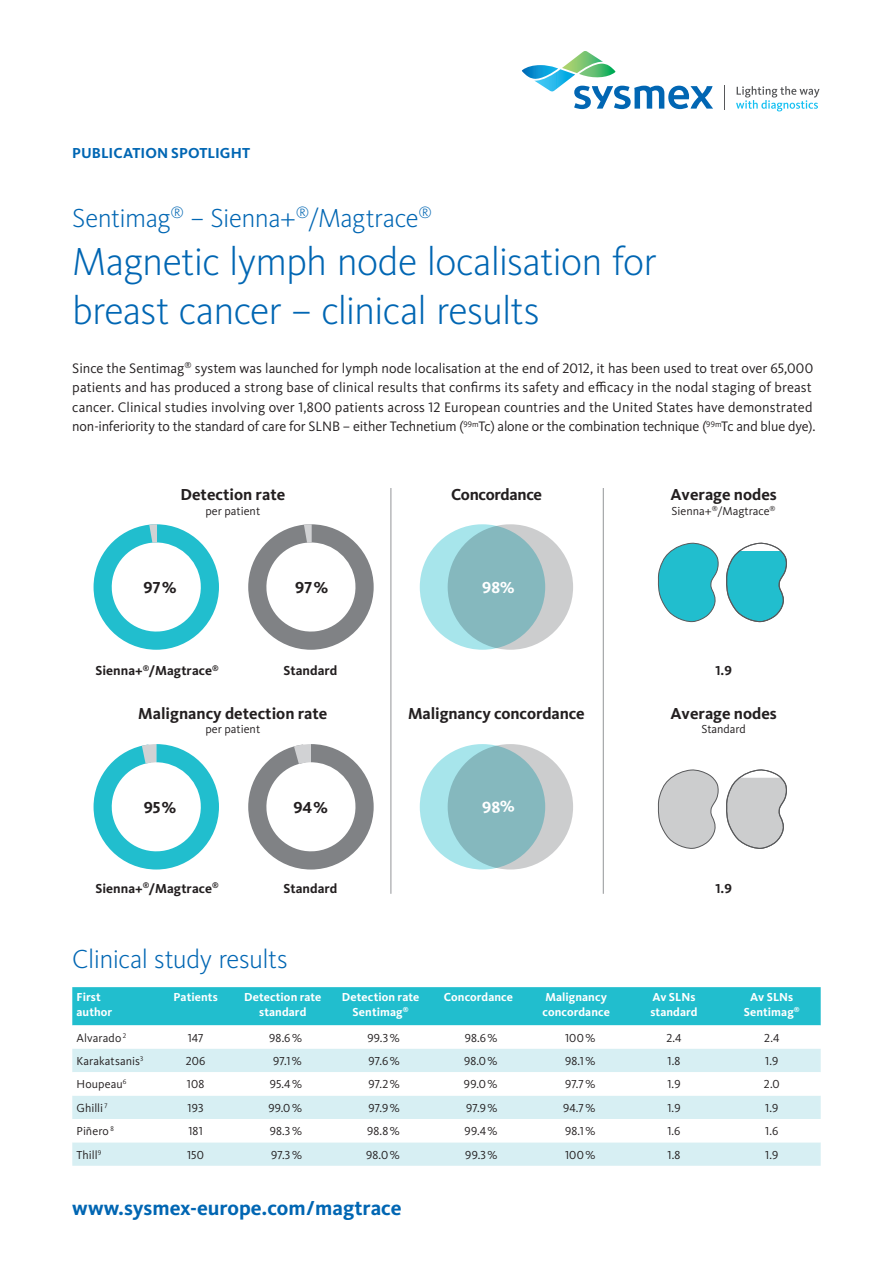
<style>
.page{position:relative;width:893px;height:1263px;background:#fff}
.page>*{position:absolute;margin:0;border:0;box-sizing:border-box;transform-origin:0 0}
.t1{font:300 40.5px/48.8px "Kievit Pro";letter-spacing:-.02em;color:#0166b3}
.t2{font:300 27px "Kievit Pro";letter-spacing:-.02em;color:#0166b3}
.t3{font:700 21px "Kievit Pro";color:#0166b3}
.t4{font:700 16.5px "Kievit Pro";color:#231f20}
.t5{font:700 16.5px "Kievit Pro";letter-spacing:-.02em;color:#231f20}
.t6{font:700 16.5px "Kievit Pro";color:#fff}
.t7{font:700 15px "Kievit Pro";color:#0166b3}
.t8{font:14.25px/19.5px "Kievit Pro";letter-spacing:.005em;color:#231f20}
.t9{font:700 13.5px "Kievit Pro";color:#231f20}
.t10{font:12px "Kievit Pro";color:#231f20}
.t11{font:700 12px/15px "Kievit Pro";letter-spacing:.005em;color:#fff}
</style>
<div class="page">
<svg style="left:522px;top:51px;width:191px;height:58px"></svg>
<svg style="left:724px;top:86px;width:1px;height:24px"></svg>
<svg style="left:736px;top:86px;width:83px;height:25px"></svg>
<svg style="left:94px;top:744px;width:125px;height:125px"></svg>
<svg style="left:248px;top:744px;width:126px;height:125px"></svg>
<hr style="left:603px;top:488px;width:1px;height:406px;background:#939598">
<hr style="left:391px;top:488px;width:1px;height:406px;background:#939598">
<svg style="left:420px;top:524px;width:153px;height:126px"></svg>
<svg style="left:658px;top:769px;width:61px;height:80px"></svg>
<svg style="left:658px;top:542px;width:61px;height:80px"></svg>
<svg style="left:726px;top:542px;width:61px;height:80px"></svg>
<svg style="left:726px;top:769px;width:61px;height:80px"></svg>
<svg style="left:248px;top:524px;width:126px;height:126px"></svg>
<svg style="left:94px;top:524px;width:125px;height:126px"></svg>
<div style="left:72px;top:987px;width:749px;height:39px;background:#21bece"></div>
<div style="left:72px;top:1049px;width:749px;height:117px;background:#d7eff3"></div>
<svg style="left:72px;top:1072px;width:749px;height:70px"></svg>
<svg style="left:420px;top:744px;width:153px;height:125px"></svg>
<p class="t7" style="left:72px;top:144px;width:179px">PUBLICATION SPOTLIGHT</p>
<h2 class="t2" style="left:72px;top:201px;width:361px">Sentimag<sup>®</sup> – Sienna+<sup>®</sup>/Magtrace<sup>®</sup></h2>
<h1 class="t1" style="left:72px;top:237px;width:586px">Magnetic lymph node localisation for breast cancer – clinical results</h1>
<p class="t8" style="left:72px;top:358px;width:745px">Since the Sentimag<sup>®</sup> system was launched for lymph node localisation at the end of 2012, it has been used to treat over 65,000 patients and has produced a strong base of clinical results that confirms its safety and efficacy in the nodal staging of breast cancer. Clinical studies involving over 1,800 patients across 12 European countries and the United States have demonstrated non-inferiority to the standard of care for SLNB – either Technetium (<sup>99m</sup>Tc) alone or the combination technique (<sup>99m</sup>Tc and blue dye).</p>
<p class="t4" style="left:180px;top:485px;width:106px">Detection rate</p>
<p class="t10" style="left:205px;top:503px;width:56px">per patient</p>
<p class="t5" style="left:451px;top:485px;width:93px">Concordance</p>
<p class="t4" style="left:670px;top:485px;width:108px">Average nodes</p>
<p class="t10" style="left:672px;top:503px;width:106px">Sienna+<sup>®</sup>/Magtrace<sup>®</sup></p>
<p class="t4" style="left:144px;top:578px;width:34px">97%</p>
<p class="t4" style="left:295px;top:578px;width:34px">97%</p>
<p class="t6" style="left:482px;top:578px;width:34px">98%</p>
<p class="t9" style="left:95px;top:663px;width:125px">Sienna+<sup>®</sup>/Magtrace<sup>®</sup></p>
<p class="t9" style="left:283px;top:663px;width:55px">Standard</p>
<p class="t9" style="left:715px;top:663px;width:18px">1.9</p>
<p class="t4" style="left:138px;top:703px;width:191px">Malignancy detection rate</p>
<p class="t10" style="left:205px;top:722px;width:56px">per patient</p>
<p class="t4" style="left:408px;top:703px;width:178px">Malignancy concordance</p>
<p class="t4" style="left:670px;top:703px;width:108px">Average nodes</p>
<p class="t10" style="left:701px;top:722px;width:46px">Standard</p>
<p class="t4" style="left:144px;top:797px;width:34px">95%</p>
<p class="t4" style="left:293px;top:797px;width:36px">94%</p>
<p class="t9" style="left:95px;top:880px;width:125px">Sienna+<sup>®</sup>/Magtrace<sup>®</sup></p>
<p class="t9" style="left:283px;top:880px;width:55px">Standard</p>
<p class="t9" style="left:715px;top:880px;width:18px">1.9</p>
<h2 class="t2" style="left:72px;top:942px;width:217px">Clinical study results</h2>
<p class="t11" style="left:77px;top:989px;width:37px">First author</p>
<p class="t11" style="left:173px;top:989px;width:46px">Patients</p>
<p class="t11" style="left:244px;top:989px;width:79px;text-align:center">Detection rate standard</p>
<p class="t11" style="left:342px;top:989px;width:79px;text-align:center">Detection rate<br>Sentimag<sup>®</sup></p>
<p class="t11" style="left:444px;top:989px;width:71px">Concordance</p>
<p class="t11" style="left:542px;top:989px;width:69px">Malignancy concordance</p>
<p class="t11" style="left:650px;top:989px;width:49px">Av SLNs standard</p>
<p class="t11" style="left:744px;top:989px;width:58px;text-align:center">Av SLNs<br>Sentimag<sup>®</sup></p>
<p class="t10" style="left:77px;top:1030px;width:51px">Alvarado <sup>2</sup></p>
<p class="t10" style="left:188px;top:1030px;width:17px">147</p>
<p class="t10" style="left:269px;top:1030px;width:34px">98.6%</p>
<p class="t10" style="left:367px;top:1030px;width:34px">99.3%</p>
<p class="t10" style="left:465px;top:1030px;width:34px">98.6%</p>
<p class="t10" style="left:565px;top:1030px;width:32px">100%</p>
<p class="t10" style="left:666px;top:1030px;width:17px">2.4</p>
<p class="t10" style="left:764px;top:1030px;width:17px">2.4</p>
<p class="t10" style="left:77px;top:1054px;width:68px">Karakatsanis<sup>3</sup></p>
<p class="t10" style="left:186px;top:1054px;width:21px">206</p>
<p class="t10" style="left:273px;top:1054px;width:30px">97.1%</p>
<p class="t10" style="left:369px;top:1054px;width:33px">97.6%</p>
<p class="t10" style="left:464px;top:1054px;width:35px">98.0%</p>
<p class="t10" style="left:565px;top:1054px;width:32px">98.1%</p>
<p class="t10" style="left:667px;top:1054px;width:14px">1.8</p>
<p class="t10" style="left:765px;top:1054px;width:15px">1.9</p>
<p class="t10" style="left:77px;top:1077px;width:51px">Houpeau<sup>6</sup></p>
<p class="t10" style="left:187px;top:1077px;width:19px">108</p>
<p class="t10" style="left:270px;top:1077px;width:34px">95.4%</p>
<p class="t10" style="left:368px;top:1077px;width:33px">97.2%</p>
<p class="t10" style="left:464px;top:1077px;width:35px">99.0%</p>
<p class="t10" style="left:565px;top:1077px;width:32px">97.7%</p>
<p class="t10" style="left:667px;top:1077px;width:15px">1.9</p>
<p class="t10" style="left:764px;top:1077px;width:17px">2.0</p>
<p class="t10" style="left:77px;top:1100px;width:33px">Ghilli <sup>7</sup></p>
<p class="t10" style="left:188px;top:1100px;width:17px">193</p>
<p class="t10" style="left:268px;top:1100px;width:35px">99.0%</p>
<p class="t10" style="left:368px;top:1100px;width:33px">97.9%</p>
<p class="t10" style="left:466px;top:1100px;width:33px">97.9%</p>
<p class="t10" style="left:563px;top:1100px;width:34px">94.7%</p>
<p class="t10" style="left:667px;top:1100px;width:15px">1.9</p>
<p class="t10" style="left:765px;top:1100px;width:15px">1.9</p>
<p class="t10" style="left:77px;top:1124px;width:39px">Piñero <sup>8</sup></p>
<p class="t10" style="left:188px;top:1124px;width:16px">181</p>
<p class="t10" style="left:270px;top:1124px;width:34px">98.3%</p>
<p class="t10" style="left:367px;top:1124px;width:34px">98.8%</p>
<p class="t10" style="left:465px;top:1124px;width:34px">99.4%</p>
<p class="t10" style="left:565px;top:1124px;width:32px">98.1%</p>
<p class="t10" style="left:667px;top:1124px;width:15px">1.6</p>
<p class="t10" style="left:765px;top:1124px;width:15px">1.6</p>
<p class="t10" style="left:77px;top:1147px;width:26px">Thill<sup>9</sup></p>
<p class="t10" style="left:187px;top:1147px;width:18px">150</p>
<p class="t10" style="left:271px;top:1147px;width:32px">97.3%</p>
<p class="t10" style="left:366px;top:1147px;width:35px">98.0%</p>
<p class="t10" style="left:465px;top:1147px;width:34px">99.3%</p>
<p class="t10" style="left:565px;top:1147px;width:32px">100%</p>
<p class="t10" style="left:668px;top:1147px;width:14px">1.8</p>
<p class="t10" style="left:765px;top:1147px;width:15px">1.9</p>
<h3 class="t3" style="left:72px;top:1195px;width:331px">www.sysmex-europe.com/magtrace</h3>
</div>
